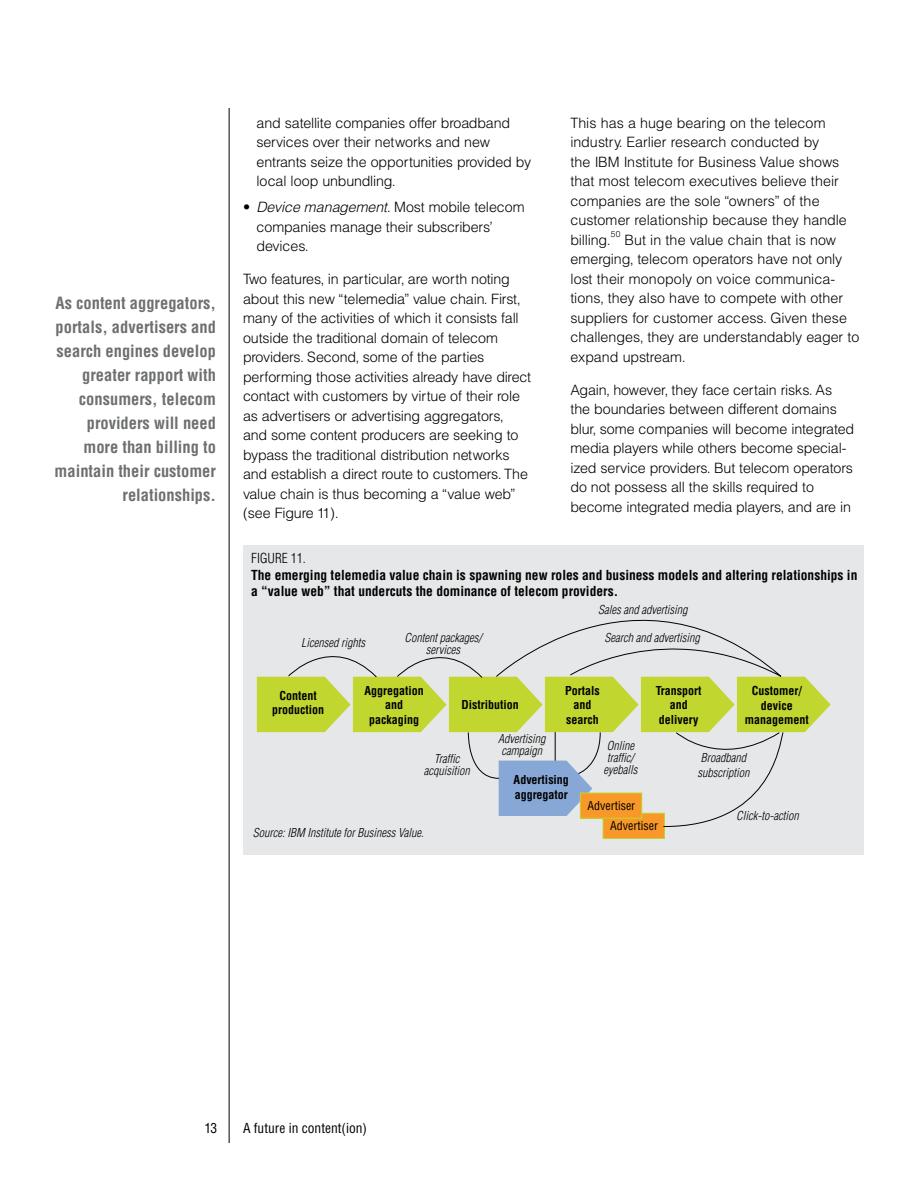
<style>
.page{position:relative;width:918px;height:1188px;background:#fff}
.page>*{position:absolute;margin:0;border:0;box-sizing:border-box;transform-origin:0 0}
.t1{font:700 condensed 16.5px/24px "Helvetica";color:#6d6f71;text-align:right}
.t2{font:300 14.25px/19.5px "IBM Helvetica";letter-spacing:-.01em;color:#000}
.t3{font:700 condensed 13.5px/16.2px "Helvetica";color:#000}
.t4{font:condensed 13.5px "Helvetica";color:#000}
.t5{font:300 condensed 13.5px "Helvetica";color:#000}
.t6{font:italic 300 condensed 12px/12px "Helvetica";color:#000;text-align:center}
.t7{font:700 condensed 12px/14.4px "Helvetica";color:#000;text-align:center}
.t8{font:condensed 12px "Helvetica";color:#000}
.t9{font:300 8.4px "IBM Helvetica";color:#000}
.s1{font-style:italic}
</style>
<div class="page">
<hr style="left:229px;top:108px;width:1px;height:1035px;background:#000">
<div style="left:243px;top:545px;width:621px;height:310px;background:#e6e7e8"></div>
<div style="left:603px;top:813px;width:61px;height:25px;background:#f89828"></div>
<div style="left:603px;top:813px;width:62px;height:26px;border:1px solid #c1d72f"></div>
<svg style="left:257px;top:619px;width:574px;height:208px"></svg>
<p class="t1" style="left:55px;top:291px;width:163px">As content aggregators, portals, advertisers and search engines develop greater rapport with consumers, telecom providers will need more than billing to maintain their customer relationships.</p>
<p class="t2" style="left:256px;top:112px;width:276px">and satellite companies offer broadband services over their networks and new entrants seize the opportunities provided by local loop unbundling.</p>
<p class="t2" style="left:256px;top:197px;width:270px;text-indent:-13px">• <span class="s1">Device management.</span> Most mobile telecom companies manage their subscribers’ devices.</p>
<p class="t2" style="left:243px;top:269px;width:290px">Two features, in particular, are worth noting about this new “telemedia” value chain. First, many of the activities of which it consists fall outside the traditional domain of telecom providers. Second, some of the parties performing those activities already have direct contact with customers by virtue of their role as advertisers or advertising aggregators, and some content producers are seeking to bypass the traditional distribution networks and establish a direct route to customers. The value chain is thus becoming a “value web” (see Figure 11).</p>
<p class="t2" style="left:570px;top:112px;width:278px">This has a huge bearing on the telecom industry. Earlier research conducted by<br>the IBM Institute for Business Value shows that most telecom executives believe their companies are the sole “owners” of the customer relationship because they handle billing.</p>
<p class="t9" style="left:611px;top:229px;width:11px">50</p>
<p class="t2" style="left:570px;top:229px;width:291px;text-indent:54px">But in the value chain that is now emerging, telecom operators have not only lost their monopoly on voice communica&shy;tions, they also have to compete with other suppliers for customer access. Given these challenges, they are understandably eager to expand upstream.</p>
<p class="t2" style="left:570px;top:379px;width:285px">Again, however, they face certain risks. As the boundaries between different domains blur, some companies will become integrated media players while others become special&shy;ized service providers. But telecom operators do not possess all the skills required to become integrated media players, and are in</p>
<p class="t5" style="left:251px;top:550px;width:56px">FIGURE 11.</p>
<p class="t3" style="left:251px;top:566px;width:608px">The emerging telemedia value chain is spawning new roles and business models and altering relationships in a “value web” that undercuts the dominance of telecom providers.</p>
<p class="t6" style="left:301px;top:636px;width:65px">Licensed rights</p>
<p class="t6" style="left:404px;top:632px;width:79px">Content packages/ services</p>
<p class="t7" style="left:272px;top:688px;width:53px">Content production</p>
<p class="t7" style="left:365px;top:683px;width:61px">Aggregation and packaging</p>
<p class="t7" style="left:462px;top:697px;width:59px">Distribution</p>
<p class="t6" style="left:598px;top:603px;width:91px">Sales and advertising</p>
<p class="t6" style="left:605px;top:631px;width:97px">Search and advertising</p>
<p class="t7" style="left:565px;top:683px;width:36px">Portals and search</p>
<p class="t7" style="left:656px;top:683px;width:47px">Transport and delivery</p>
<p class="t7" style="left:745px;top:684px;width:66px">Customer/ device management</p>
<p class="t6" style="left:424px;top:752px;width:47px">Traffic acquisition</p>
<p class="t6" style="left:253px;top:827px;width:173px">Source: IBM Institute for Business Value.</p>
<p class="t6" style="left:498px;top:733px;width:49px;text-align:left">Advertising campaign</p>
<p class="t6" style="left:604px;top:740px;width:35px">Online traffic/ eyeballs</p>
<p class="t7" style="left:514px;top:773px;width:57px;text-align:left">Advertising aggregator</p>
<p class="t8" style="left:587px;top:798px;width:49px">Advertiser</p>
<p class="t8" style="left:610px;top:818px;width:49px">Advertiser</p>
<p class="t6" style="left:697px;top:751px;width:53px;line-height:14.4px;text-align:left">Broadband subscription</p>
<p class="t6" style="left:736px;top:809px;width:64px">Click-to-action</p>
<p class="t4" style="left:204px;top:1120px;width:7px">13</p>
<p class="t4" style="left:243px;top:1119px;width:126px">A future in content(ion)</p>
</div>
